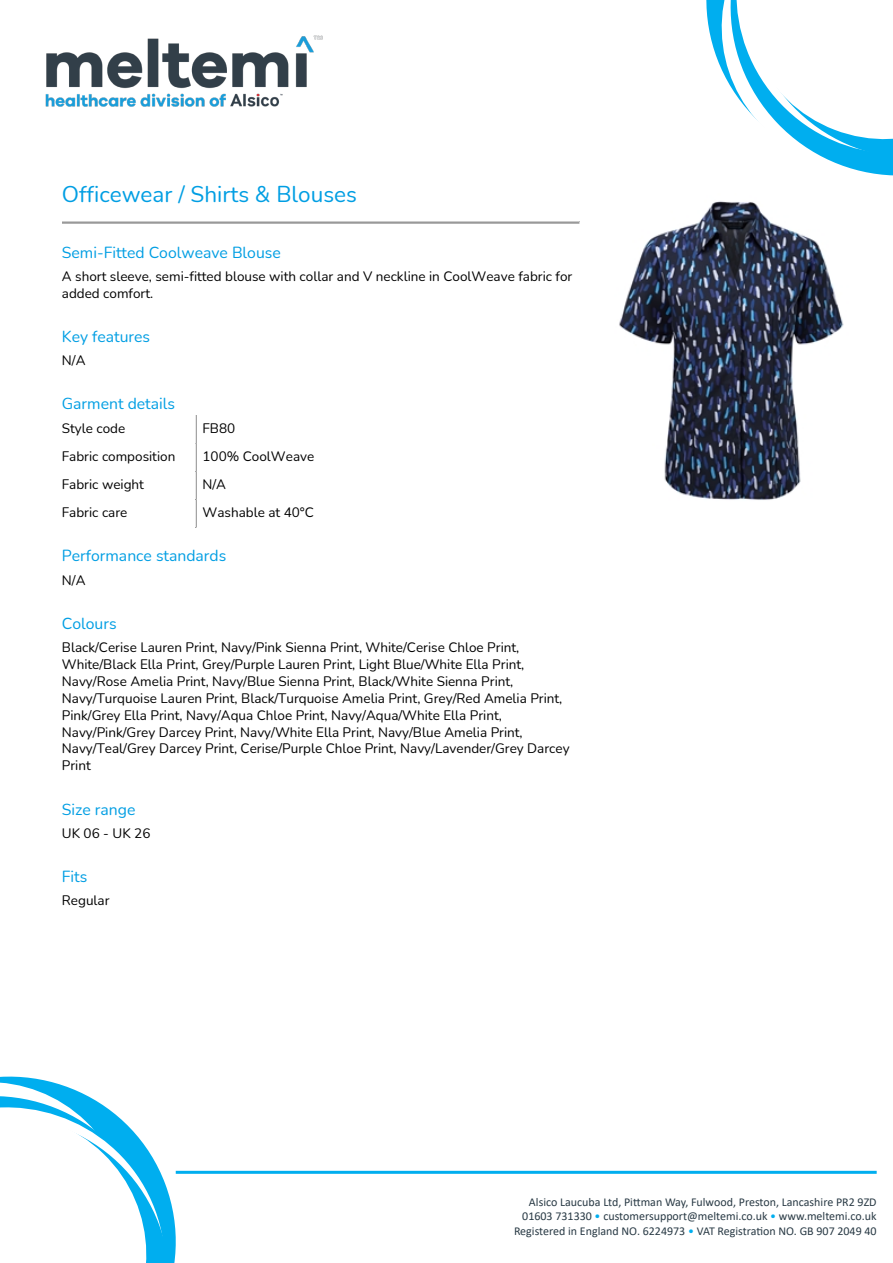
<style>
.page{position:relative;width:893px;height:1263px;background:#fff}
.page>*{position:absolute;margin:0;border:0;box-sizing:border-box;transform-origin:0 0}
.t1{font:22.5px "Nunito Regula";color:#009ee3}
.t2{font:15.75px "Nunito Regula";color:#009ee3}
.t3{font:13.5px/16.8px "Nunito Regula";color:#000}
.t4{font:12px "Calibri";color:#293a45}
.s1{color:#00aeef}
</style>
<div class="page">
<svg style="left:0;top:1076px;width:197px;height:187px"></svg>
<svg style="left:706px;top:0;width:187px;height:176px"></svg>
<hr style="left:176px;top:1171px;width:701px;height:3px;background:#00aeef">
<img style="left:45px;top:35px;width:278px;height:72px">
<hr style="left:62px;top:221px;width:517px;height:3px;background:#999">
<svg style="left:196px;top:415px;width:1px;height:112px"></svg>
<img style="left:619px;top:201px;width:225px;height:299px">
<h1 class="t1" style="left:62px;top:180px;width:297px">Officewear / Shirts &amp; Blouses</h1>
<p class="t2" style="left:62px;top:242px;width:220px">Semi-Fitted Coolweave Blouse</p>
<p class="t3" style="left:62px;top:268px;width:512px">A short sleeve, semi-fitted blouse with collar and V neckline in CoolWeave fabric for added comfort.</p>
<p class="t2" style="left:62px;top:326px;width:90px">Key features</p>
<p class="t3" style="left:62px;top:352px;width:25px">N/A</p>
<p class="t2" style="left:62px;top:393px;width:115px">Garment details</p>
<p class="t3" style="left:62px;top:420px;width:65px">Style code</p>
<p class="t3" style="left:202px;top:420px;width:34px">FB80</p>
<p class="t3" style="left:62px;top:448px;width:115px">Fabric composition</p>
<p class="t3" style="left:202px;top:448px;width:113px">100% CoolWeave</p>
<p class="t3" style="left:62px;top:476px;width:84px">Fabric weight</p>
<p class="t3" style="left:202px;top:476px;width:25px">N/A</p>
<p class="t3" style="left:62px;top:504px;width:67px">Fabric care</p>
<p class="t3" style="left:202px;top:504px;width:113px">Washable at 40°C</p>
<p class="t2" style="left:62px;top:545px;width:166px">Performance standards</p>
<p class="t3" style="left:62px;top:572px;width:25px">N/A</p>
<p class="t2" style="left:62px;top:613px;width:56px">Colours</p>
<p class="t3" style="left:62px;top:639px;width:509px">Black/Cerise Lauren Print, Navy/Pink Sienna Print, White/Cerise Chloe Print, White/Black Ella Print, Grey/Purple Lauren Print, Light Blue/White Ella Print, Navy/Rose Amelia Print, Navy/Blue Sienna Print, Black/White Sienna Print, Navy/Turquoise Lauren Print, Black/Turquoise Amelia Print, Grey/Red Amelia Print, Pink/Grey Ella Print, Navy/Aqua Chloe Print, Navy/Aqua/White Ella Print, Navy/Pink/Grey Darcey Print, Navy/White Ella Print, Navy/Blue Amelia Print, Navy/Teal/Grey Darcey Print, Cerise/Purple Chloe Print, Navy/Lavender/Grey Darcey Print</p>
<p class="t2" style="left:62px;top:798px;width:75px">Size range</p>
<p class="t3" style="left:62px;top:825px;width:90px">UK 06 - UK 26</p>
<p class="t2" style="left:62px;top:866px;width:27px">Fits</p>
<p class="t3" style="left:62px;top:892px;width:49px">Regular</p>
<p class="t4" style="left:529px;top:1194px;width:349px">Alsico Laucuba Ltd, Pittman Way, Fulwood, Preston, Lancashire PR2 9ZD</p>
<p class="t4" style="left:522px;top:1208px;width:356px">01603 731330 <span class="s1">•</span> customersupport@meltemi.co.uk <span class="s1">•</span> www.meltemi.co.uk</p>
<p class="t4" style="left:514px;top:1222px;width:364px">Registered in England NO. 6224973 <span class="s1">•</span> VAT Registration NO. GB 907 2049 40</p>
</div>
